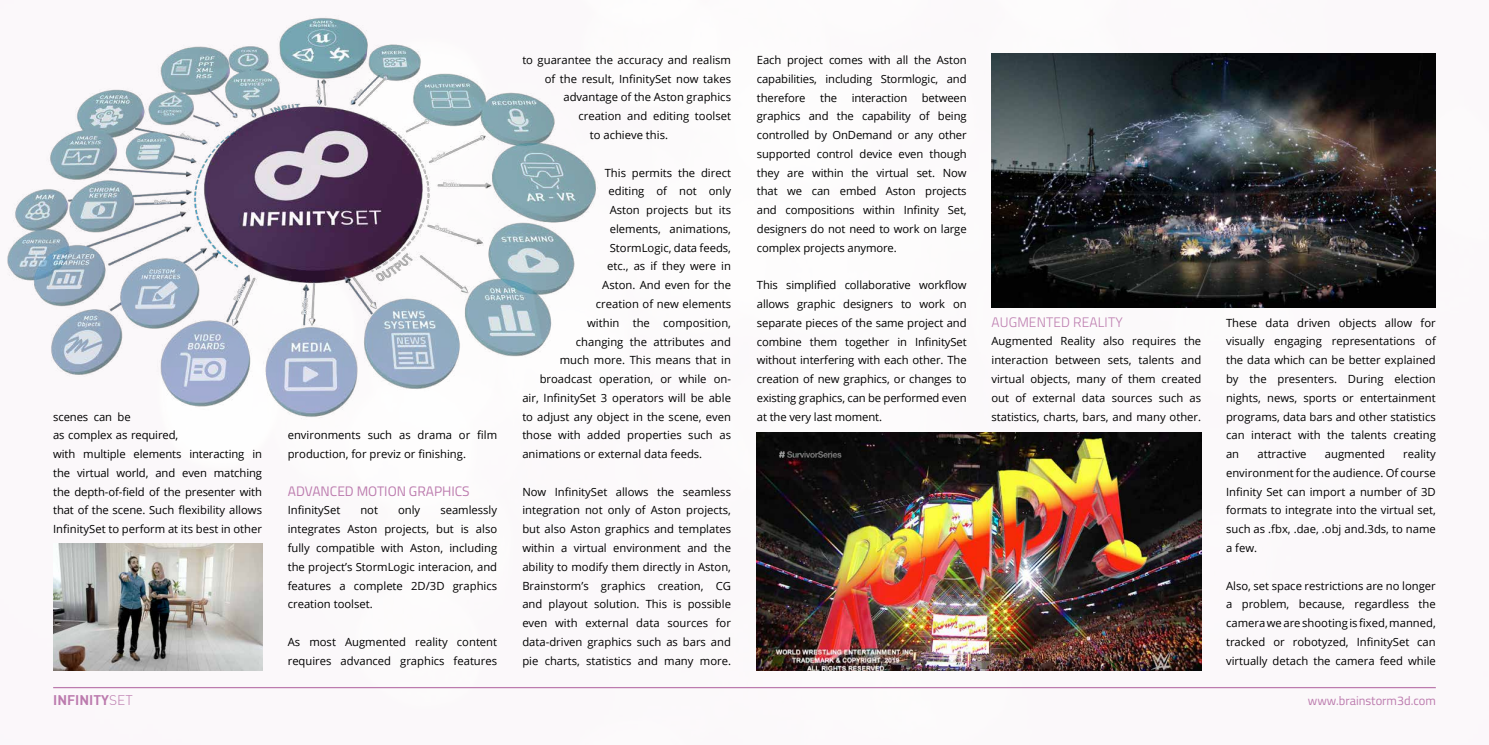
<style>
.page{position:relative;width:1489px;height:745px;background:#fff}
.page>*{position:absolute;margin:0;border:0;box-sizing:border-box;transform-origin:0 0}
.t1{font:13.75px "Titillium";color:#bc7bae}
.t2{font:300 13.75px "Titillium";letter-spacing:.01em;color:#bc7bae}
.t3{font:700 13.75px "DIN";color:#bc7bae}
.t4{font:12.5px "Titillium Web";color:#bc7bae}
.t5{font:11.25px/18.8px "Open Sans";color:#000;text-align:justify}
.s1{font-weight:300}
</style>
<div class="page">
<img style="left:53px;top:543px;width:210px;height:127px">
<img style="left:7px;top:15px;width:591px;height:404px">
<img style="left:756px;top:432px;width:445px;height:238px">
<img style="left:991px;top:53px;width:444px;height:255px">
<hr style="left:53px;top:686px;width:1382px;height:1px;background:#bc7bae">
<p class="t5" style="left:53px;top:406px;width:210px;text-align:left">scenes can be<br>as complex as required,<br>with multiple elements interacting in the virtual world, and even matching the depth-of-field of the presenter with that of the scene. Such flexibility allows InfinitySet to perform at its best in other</p>
<p class="t5" style="left:288px;top:425px;width:211px">environments such as drama or film production, for previz or finishing.</p>
<p class="t1" style="left:288px;top:480px;width:183px">ADVANCED MOTION GRAPHICS</p>
<p class="t5" style="left:288px;top:500px;width:54px">InfinitySet</p>
<p class="t5" style="left:360px;top:500px;width:19px">not</p>
<p class="t5" style="left:398px;top:500px;width:24px">only</p>
<p class="t5" style="left:288px;top:500px;width:211px;text-indent:152px">seamlessly integrates Aston projects, but is also fully compatible with Aston, including the project’s StormLogic interacion, and features a complete 2D/3D graphics creation toolset.</p>
<p class="t5" style="left:288px;top:631px;width:211px">As most Augmented reality content requires advanced graphics features</p>
<p class="t5" style="left:522px;top:50px;width:210px">to guarantee the accuracy and realism</p>
<p class="t5" style="left:544px;top:69px;width:188px">of the result, InfinitySet now takes</p>
<p class="t5" style="left:563px;top:88px;width:169px">advantage of the Aston graphics</p>
<p class="t5" style="left:578px;top:106px;width:154px">creation and editing toolset</p>
<p class="t5" style="left:589px;top:125px;width:80px">to achieve this.</p>
<p class="t5" style="left:604px;top:163px;width:128px">This permits the direct</p>
<p class="t5" style="left:608px;top:181px;width:124px">editing of not only</p>
<p class="t5" style="left:609px;top:200px;width:123px">Aston projects but its</p>
<p class="t5" style="left:609px;top:219px;width:123px">elements, animations,</p>
<p class="t5" style="left:609px;top:238px;width:123px">StormLogic, data feeds,</p>
<p class="t5" style="left:607px;top:256px;width:125px">etc., as if they were in</p>
<p class="t5" style="left:602px;top:275px;width:130px">Aston. And even for the</p>
<p class="t5" style="left:596px;top:294px;width:137px">creation of new elements</p>
<p class="t5" style="left:587px;top:313px;width:145px">within the composition,</p>
<p class="t5" style="left:576px;top:331px;width:157px">changing the attributes and</p>
<p class="t5" style="left:559px;top:350px;width:173px">much more. This means that in</p>
<p class="t5" style="left:539px;top:369px;width:193px">broadcast operation, or while on-</p>
<p class="t5" style="left:522px;top:388px;width:210px">air, InfinitySet 3 operators will be able</p>
<p class="t5" style="left:522px;top:406px;width:210px">to adjust any object in the scene, even</p>
<p class="t5" style="left:522px;top:425px;width:210px">those with added properties such as</p>
<p class="t5" style="left:522px;top:444px;width:181px">animations or external data feeds.</p>
<p class="t5" style="left:522px;top:481px;width:210px">Now InfinitySet allows the seamless integration not only of Aston projects, but also Aston graphics and templates within a virtual environment and the ability to modify them directly in Aston, Brainstorm’s graphics creation, CG and playout solution. This is possible even with external data sources for data-driven graphics such as bars and pie charts, statistics and many more.</p>
<p class="t5" style="left:756px;top:50px;width:211px">Each project comes with all the Aston capabilities, including Stormlogic, and therefore</p>
<p class="t5" style="left:756px;top:88px;width:211px;text-indent:165px">between graphics and the capability of being controlled by OnDemand or any other supported control device even though they are within the virtual set. Now that we can embed Aston projects and compositions within Infinity Set, designers do not need to work on large complex projects anymore.</p>
<p class="t5" style="left:756px;top:275px;width:211px">This simplified collaborative workflow allows graphic designers to work on separate pieces of the same project and combine them together in InfinitySet without interfering with each other. The creation of new graphics, or changes to existing graphics, can be performed even at the very last moment.</p>
<p class="t5" style="left:820px;top:88px;width:18px">the</p>
<p class="t5" style="left:851px;top:88px;width:57px">interaction</p>
<p class="t2" style="left:991px;top:311px;width:133px">AUGMENTED REALITY</p>
<p class="t5" style="left:991px;top:331px;width:211px">Augmented Reality also requires the interaction between sets, talents and virtual objects, many of them created out of external data sources such as statistics, charts, bars, and many other.</p>
<p class="t5" style="left:1225px;top:313px;width:211px">These data driven objects allow for visually engaging representations of the data which can be better explained by the presenters. During election nights, news, sports or entertainment programs, data bars and other statistics can interact with the talents creating an</p>
<p class="t5" style="left:1225px;top:444px;width:211px;text-indent:177px">reality environment for the audience. Of course Infinity Set can import a number of 3D formats to integrate into the virtual set, such as .fbx, .dae, .obj and.3ds, to name a few.</p>
<p class="t5" style="left:1225px;top:575px;width:211px">Also, set space restrictions are no longer a problem, because, regardless the camera we are shooting is fixed, manned, tracked or robotyzed, InfinitySet can virtually detach the camera feed while</p>
<p class="t5" style="left:1257px;top:444px;width:51px">attractive</p>
<p class="t5" style="left:1324px;top:444px;width:62px">augmented</p>
<p class="t3" style="left:53px;top:690px;width:81px">INFINITY<span class="s1">SET</span></p>
<p class="t4" style="left:1307px;top:691px;width:129px">www.brainstorm3d.com</p>
</div>
